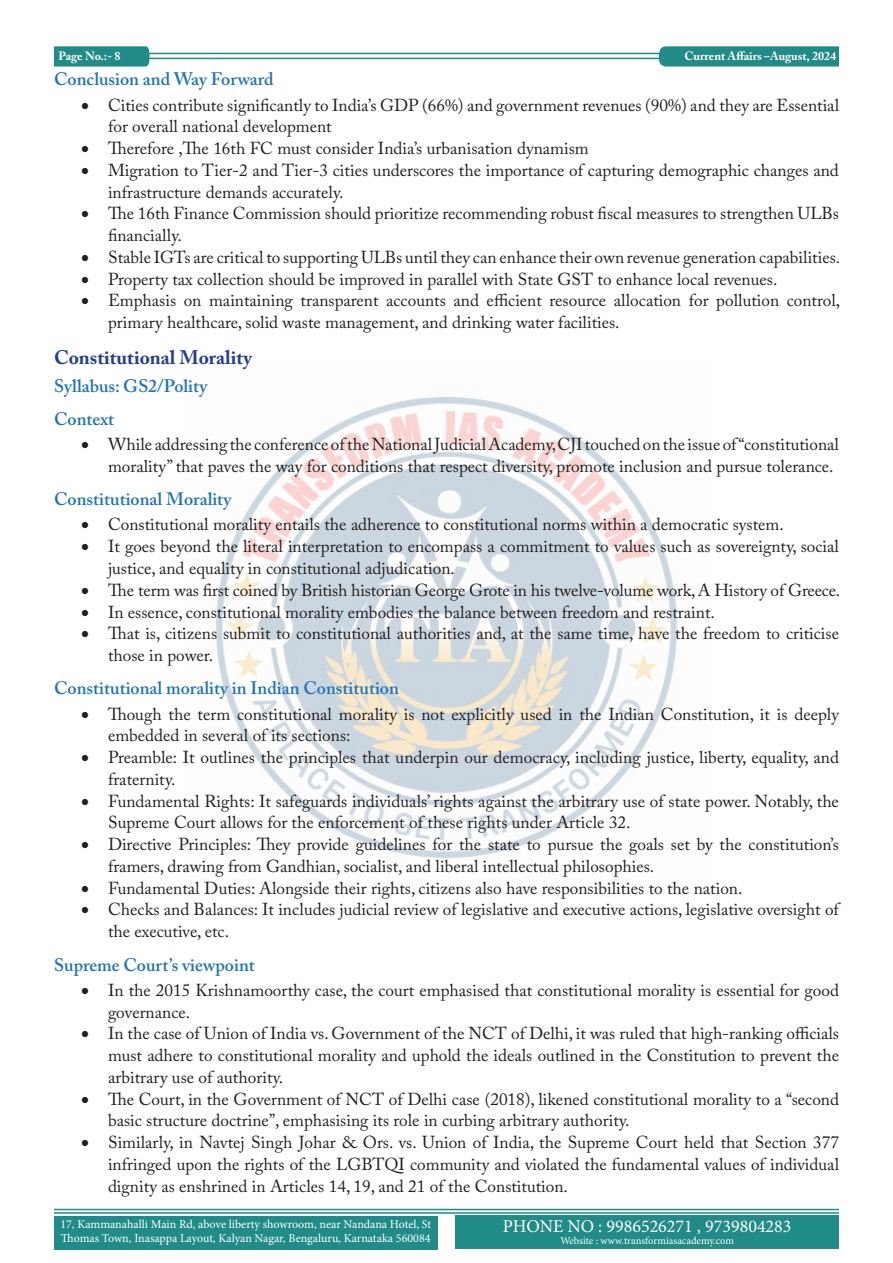
<style>
.page{position:relative;width:893px;height:1263px;background:#fff}
.page>*{position:absolute;margin:0;border:0;box-sizing:border-box;transform-origin:0 0}
.Main_Heading{font:700 19.5px "Adobe Caslon Pro";color:#253f8e}
.Sub_heading{font:600 18px "Adobe Caslon Pro";color:#2374b6}
.t1{font:18px "Minion Pro";color:#fff}
.t2{font:17.25px/21.8px "Adobe Caslon Pro";color:#231f20}
.t3{font:12px/14.4px "Minion Pro";letter-spacing:-.005em;color:#fff}
.t4{font:700 12px "Adobe Caslon Pro";color:#fff}
.t5{font:10.5px "Minion Pro";color:#fff}
</style>
<div class="page">
<hr style="left:148px;top:53px;width:691px;height:1px;background:#208b87">
<hr style="left:148px;top:58px;width:690px;height:1px;background:#208b87">
<svg style="left:54px;top:46px;width:96px;height:21px;background:#2a908c"></svg>
<svg style="left:659px;top:46px;width:180px;height:21px;background:#29908c"></svg>
<hr style="left:54px;top:1209px;width:785px;height:1px;background:#208b87">
<hr style="left:54px;top:1212px;width:785px;height:2px;background:#208b87">
<div style="left:54px;top:1216px;width:383px;height:33px;background:#208b87"></div>
<div style="left:455px;top:1216px;width:384px;height:33px;background:#208b87"></div>
<img style="left:216px;top:397px;width:461px;height:461px">
<p class="t4" style="left:59px;top:49px;width:64px">Page No.:- 8</p>
<p class="t4" style="left:684px;top:49px;width:153px">Current Affairs –August, 2024</p>
<p class="Sub_heading" style="left:54px;top:68px;width:221px">Conclusion and Way Forward</p>
<p class="t2" style="left:108px;top:94px;width:733px;text-indent:-27px">• Cities contribute significantly to India’s GDP (66%) and government revenues (90%) and they are Essential for overall national development</p>
<p class="t2" style="left:81px;top:137px;width:509px">• Therefore ,The 16th FC must consider India’s urbanisation dynamism</p>
<p class="t2" style="left:108px;top:159px;width:732px;text-indent:-27px">• Migration to Tier-2 and Tier-3 cities underscores the importance of capturing demographic changes and infrastructure demands accurately.</p>
<p class="t2" style="left:108px;top:203px;width:732px;text-indent:-27px">• The 16th Finance Commission should prioritize recommending robust fiscal measures to strengthen ULBs financially.</p>
<p class="t2" style="left:81px;top:246px;width:761px">• Stable IGTs are critical to supporting ULBs until they can enhance their own revenue generation capabilities.</p>
<p class="t2" style="left:81px;top:268px;width:698px">• Property tax collection should be improved in parallel with State GST to enhance local revenues.</p>
<p class="t2" style="left:108px;top:290px;width:734px;text-indent:-27px">• Emphasis on maintaining transparent accounts and efficient resource allocation for pollution control, primary healthcare, solid waste management, and drinking water facilities.</p>
<p class="Main_Heading" style="left:54px;top:345px;width:199px">Constitutional Morality</p>
<p class="Sub_heading" style="left:54px;top:376px;width:155px">Syllabus: GS2/Polity</p>
<p class="Sub_heading" style="left:54px;top:408px;width:62px">Context</p>
<p class="t2" style="left:108px;top:433px;width:732px;text-indent:-27px">• While addressing the conference of the National Judicial Academy, CJI touched on the issue of “constitutional morality” that paves the way for conditions that respect diversity, promote inclusion and pursue tolerance.</p>
<p class="Sub_heading" style="left:54px;top:488px;width:179px">Constitutional Morality</p>
<p class="t2" style="left:81px;top:514px;width:704px">• Constitutional morality entails the adherence to constitutional norms within a democratic system.</p>
<p class="t2" style="left:108px;top:535px;width:732px;text-indent:-27px">• It goes beyond the literal interpretation to encompass a commitment to values such as sovereignty, social justice, and equality in constitutional adjudication.</p>
<p class="t2" style="left:81px;top:579px;width:761px">• The term was first coined by British historian George Grote in his twelve-volume work, A History of Greece.</p>
<p class="t2" style="left:81px;top:601px;width:635px">• In essence, constitutional morality embodies the balance between freedom and restraint.</p>
<p class="t2" style="left:108px;top:622px;width:732px;text-indent:-27px">• That is, citizens submit to constitutional authorities and, at the same time, have the freedom to criticise those in power.</p>
<p class="Sub_heading" style="left:54px;top:677px;width:346px">Constitutional morality in Indian Constitution</p>
<p class="t2" style="left:108px;top:703px;width:733px;text-indent:-27px">• Though the term constitutional morality is not explicitly used in the Indian Constitution, it is deeply embedded in several of its sections:</p>
<p class="t2" style="left:108px;top:746px;width:732px;text-indent:-27px">• Preamble: It outlines the principles that underpin our democracy, including justice, liberty, equality, and fraternity.</p>
<p class="t2" style="left:108px;top:790px;width:732px;text-indent:-27px">• Fundamental Rights: It safeguards individuals’ rights against the arbitrary use of state power. Notably, the<br>Supreme Court allows for the enforcement of these rights under Article 32.</p>
<p class="t2" style="left:108px;top:833px;width:732px;text-indent:-27px">• Directive Principles: They provide guidelines for the state to pursue the goals set by the constitution’s framers, drawing from Gandhian, socialist, and liberal intellectual philosophies.</p>
<p class="t2" style="left:81px;top:877px;width:663px">• Fundamental Duties: Alongside their rights, citizens also have responsibilities to the nation.</p>
<p class="t2" style="left:108px;top:899px;width:732px;text-indent:-27px">• Checks and Balances: It includes judicial review of legislative and executive actions, legislative oversight of the executive, etc.</p>
<p class="Sub_heading" style="left:54px;top:954px;width:202px">Supreme Court’s viewpoint</p>
<p class="t2" style="left:108px;top:979px;width:732px;text-indent:-27px">• In the 2015 Krishnamoorthy case, the court emphasised that constitutional morality is essential for good governance.</p>
<p class="t2" style="left:108px;top:1022px;width:732px;text-align:justify;text-indent:-27px">• In the case of Union of India vs. Government of the NCT of Delhi, it was ruled that high-ranking officials must adhere to constitutional morality and uphold the ideals outlined in the Constitution to prevent the arbitrary use of authority.</p>
<p class="t2" style="left:108px;top:1088px;width:733px;text-indent:-27px">• The Court, in the Government of NCT of Delhi case (2018), likened constitutional morality to a “second basic structure doctrine”, emphasising its role in curbing arbitrary authority.</p>
<p class="t2" style="left:108px;top:1131px;width:733px;text-align:justify;text-indent:-27px">• Similarly, in Navtej Singh Johar &amp; Ors. vs. Union of India, the Supreme Court held that Section 377 infringed upon the rights of the LGBTQI community and violated the fundamental values of individual dignity as enshrined in Articles 14, 19, and 21 of the Constitution.</p>
<p class="t3" style="left:60px;top:1217px;width:372px">17, Kammanahalli Main Rd, above liberty showroom, near Nandana Hotel, St<br>Thomas Town, Inasappa Layout, Kalyan Nagar, Bengaluru, Karnataka 560084</p>
<p class="t1" style="left:503px;top:1214px;width:290px">PHONE NO : 9986526271 , 9739804283</p>
<p class="t5" style="left:560px;top:1234px;width:175px">Website : www.transformiasacademy.com</p>
</div>
